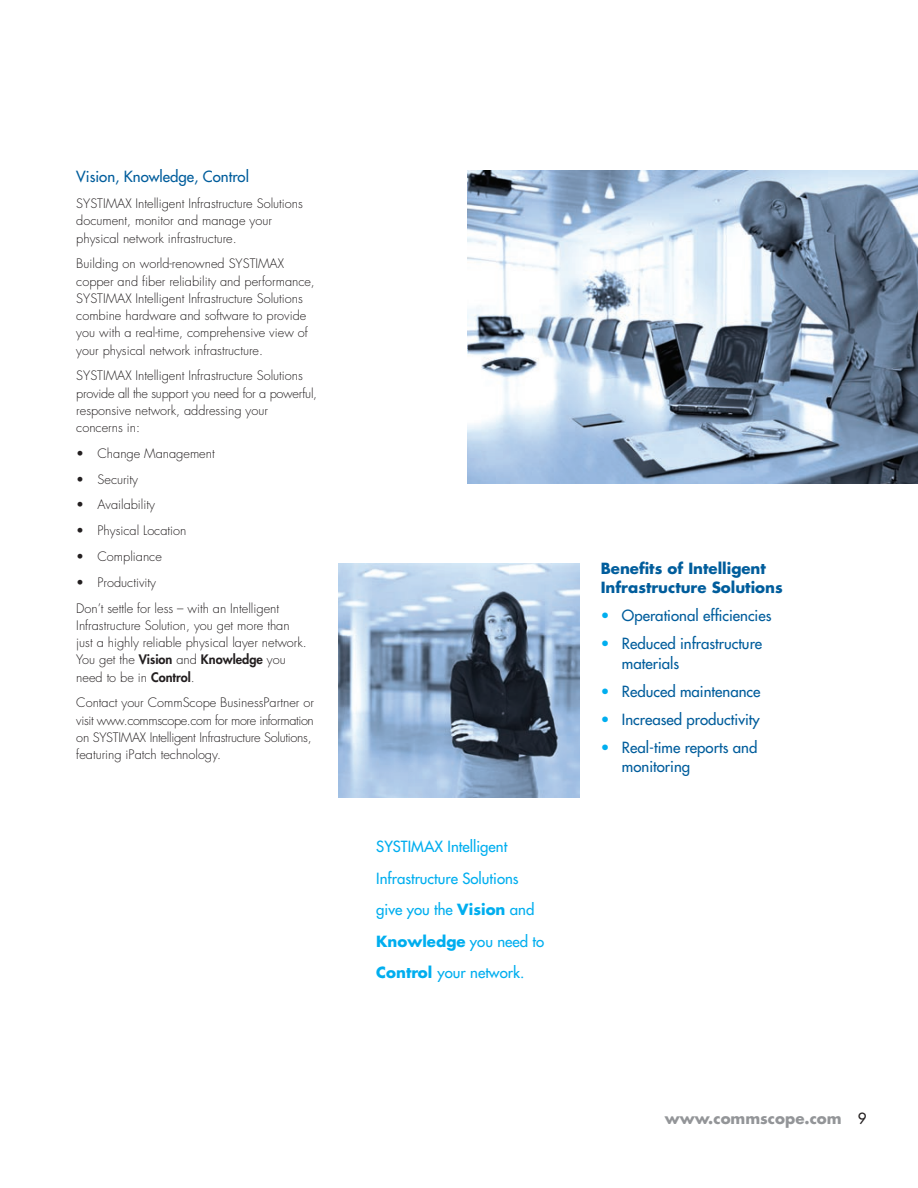
<style>
.page{position:relative;width:918px;height:1188px;background:#fff}
.page>*{position:absolute;margin:0;border:0;box-sizing:border-box;transform-origin:0 0}
.t1{font:500 15px/19.5px "Futura Std";color:#005d9c}
.t2{font:500 15px/31.5px "Futura Std";color:#00aeef}
.t3{font:700 15px/19.5px "Futura Std";color:#005d9c}
.t4{font:700 15px "Futura Std";color:#939598}
.t5{font:300 12.75px/17.2px "Futura Std";color:#231f20}
.t6{font:300 12.75px/17.2px "Futura Std";letter-spacing:-.02em;color:#231f20}
.s1{font-weight:800}
.s2{font-weight:700}
.s3{color:#00aeef}
.s4{font-weight:500;color:#231f20}
</style>
<div class="page">
<img style="left:339px;top:563px;width:240px;height:234px">
<img style="left:468px;top:170px;width:450px;height:314px">
<p class="t1" style="left:76px;top:167px;width:174px">Vision, Knowledge, Control</p>
<p class="t5" style="left:76px;top:195px;width:228px">SYSTIMAX Intelligent Infrastructure Solutions document, monitor and manage your physical network infrastructure.</p>
<p class="t5" style="left:76px;top:256px;width:240px">Building on world-renowned SYSTIMAX copper and fiber reliability and performance, SYSTIMAX Intelligent Infrastructure Solutions combine hardware and software to provide you with a real-time, comprehensive view of your physical network infrastructure.</p>
<p class="t5" style="left:76px;top:368px;width:242px">SYSTIMAX Intelligent Infrastructure Solutions provide all the support you need for a powerful, responsive network, addressing your concerns in:</p>
<p class="t5" style="left:76px;top:445px;width:140px">• Change Management</p>
<p class="t5" style="left:76px;top:471px;width:63px">• Security</p>
<p class="t5" style="left:76px;top:497px;width:80px">• Availability</p>
<p class="t5" style="left:76px;top:522px;width:112px">• Physical Location</p>
<p class="t5" style="left:76px;top:548px;width:87px">• Compliance</p>
<p class="t5" style="left:76px;top:570px;width:204px;line-height:25.8px">• Productivity<br>Don’t settle for less – with an Intelligent</p>
<p class="t5" style="left:76px;top:617px;width:232px">Infrastructure Solution, you get more than just a highly reliable physical layer network.<br>You get the <span class="s1">Vision</span> and <span class="s1">Knowledge</span> you need to be in <span class="s1">Control</span>.</p>
<p class="t6" style="left:76px;top:694px;width:239px">Contact your CommScope BusinessPartner or visit www.commscope.com for more information on SYSTIMAX Intelligent Infrastructure Solutions, featuring iPatch technology.</p>
<p class="t2" style="left:376px;top:831px;width:169px">SYSTIMAX Intelligent<br>Infrastructure Solutions give you the <span class="s2">Vision</span> and<br><span class="s2">Knowledge</span> you need to<br><span class="s2">Control</span> your network.</p>
<p class="t3" style="left:601px;top:558px;width:184px">Benefits of Intelligent<br>Infrastructure Solutions</p>
<p class="t1" style="left:601px;top:606px;width:172px"><span class="s3">•</span> Operational efficiencies</p>
<p class="t1" style="left:622px;top:634px;width:142px;text-indent:-21px"><span class="s3">•</span> Reduced infrastructure materials</p>
<p class="t1" style="left:601px;top:681px;width:161px"><span class="s3">•</span> Reduced maintenance</p>
<p class="t1" style="left:601px;top:709px;width:160px"><span class="s3">•</span> Increased productivity</p>
<p class="t1" style="left:622px;top:737px;width:137px;text-indent:-21px"><span class="s3">•</span> Real-time reports and monitoring</p>
<p class="t4" style="left:665px;top:1109px;width:203px">www.commscope.com <span class="s4">9</span></p>
</div>
